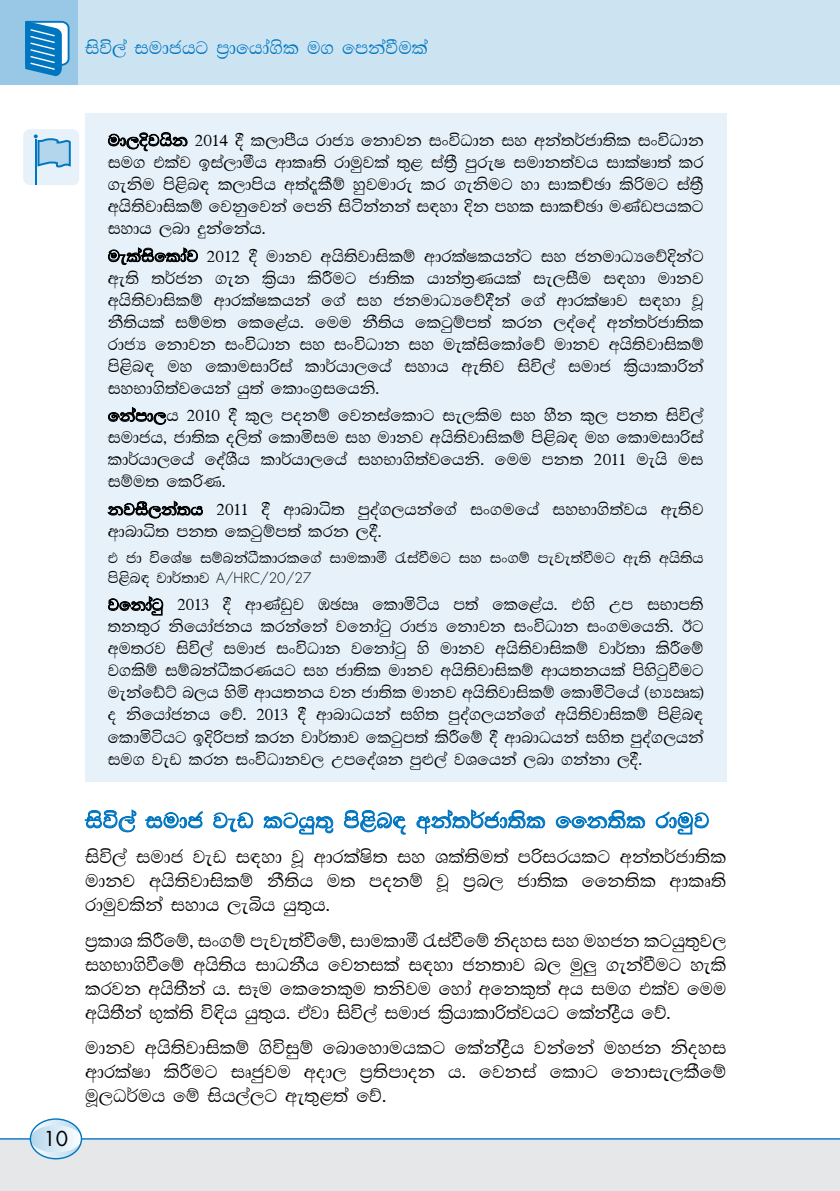
<style>
.page{position:relative;width:840px;height:1191px;background:#fff}
.page>*{position:absolute;margin:0;border:0;box-sizing:border-box;transform-origin:0 0}
.t1{font:26px "FM Abhaya";color:#0076c0}
.t2{font:22px/24px "FM Abhaya";letter-spacing:-.01em;color:#000}
.t3{font:22px/24px "FM Abhaya";letter-spacing:-.01em;color:#000;scale:.96 1}
.t4{font:22px "FM Abhaya";letter-spacing:-.005em;color:#0076c0}
.t5{font:20px/22px "FM Abhaya";letter-spacing:-.005em;color:#000}
.t6{font:20px/22px "FM Abhaya";letter-spacing:-.005em;color:#000;scale:.96 1}
.t7{font:20px "Futura";color:#000}
.t8{font:18px/20px "FM Abhaya";letter-spacing:-.005em;color:#000}
.s1{font-family:"Futura";font-weight:300;font-size:14px}
</style>
<div class="page">
<div style="left:0;top:1139px;width:839px;height:52px;background:#e6e7e8"></div>
<hr style="left:0;top:1138px;width:839px;height:1px;background:#0076c0">
<svg style="left:30px;top:1120px;width:51px;height:38px"></svg>
<div style="left:30px;top:1118px;width:52px;height:41px;border:1px solid #0076c0;border-radius:50%"></div>
<div style="left:0;top:0;width:839px;height:85px;background:#cce4f2"></div>
<div style="left:0;top:0;width:77px;height:85px;background:#99c8e6"></div>
<svg style="left:25px;top:20px;width:45px;height:56px;background:#479cd1"></svg>
<div style="left:85px;top:113px;width:641px;height:668px;background:#e6f1f9"></div>
<svg style="left:108px;top:132px;width:79px;height:20px"></svg>
<svg style="left:108px;top:247px;width:90px;height:19px"></svg>
<svg style="left:108px;top:407px;width:58px;height:18px"></svg>
<svg style="left:107px;top:500px;width:96px;height:18px"></svg>
<svg style="left:108px;top:596px;width:55px;height:19px"></svg>
<svg style="left:84px;top:809px;width:53px;height:23px"></svg>
<svg style="left:145px;top:811px;width:58px;height:17px"></svg>
<svg style="left:213px;top:812px;width:40px;height:20px"></svg>
<svg style="left:263px;top:812px;width:70px;height:23px"></svg>
<svg style="left:344px;top:809px;width:62px;height:26px"></svg>
<svg style="left:416px;top:809px;width:129px;height:25px"></svg>
<svg style="left:555px;top:809px;width:90px;height:20px"></svg>
<svg style="left:655px;top:811px;width:53px;height:23px"></svg>
<div style="left:23px;top:129px;width:56px;height:56px;background:#e6f1f9;border-radius:7px"></div>
<hr style="left:35px;top:139px;width:2px;height:46px;background:#0076c0">
<svg style="left:34px;top:134px;width:37px;height:34px"></svg>
<p class="t4" style="left:85px;top:37px;width:344px">isú,a iudchg m%dfhda.sl u. fmkaùula</p>
<p class="t7" style="left:44px;top:1125px;width:26px">10</p>
<p class="t5" style="left:108px;top:130px;width:608px">ud,Èjhsk 2014 § l,dmSh rdcH fkdjk ixúOdk iy wka;¾cd;sl ixúOdk iu. tlaj bia,dóh wdlD;srduqjla ;=&lt; ia;%SmqreI iudk;ajh idlaId;a lr .eksu ms&lt;sn| l,dmsh w;a±lSï yqjudre lr .eksug yd idlÉPd lsßug ia;%S whs;sjdislï fjkqfjka fmksisákakka i|yd Èk myl idlÉPd uKavmhlg iydh ,nd ÿkafkah'</p>
<p class="t5" style="left:108px;top:245px;width:608px">uelaisfldaj 2012 § udkj whs;sjdislï wdrlaIlhkag iy ckudOHfõÈkag we;s ;¾ck .ek l%shd lsÍug cd;sl hdka;%Khla ie,iSu i|yd udkj whs;sjdislï wdrlaIlhka f.a iy ckudOHfõ§ka f.a wdrlaIdj i|yd jQ kS;shla iïu; flf&lt;ah' fuu kS;sh flgqïm;a lrk ,oafoa wka;¾cd;sl rdcH fkdjk ixúOdk iy ixúOdk iy uelaisfldafõ udkj whs;sjdislï ms&lt;sn| uy flduidßia ld¾hd,fha iydh we;sj isú,a iudc l%shdldßka iyNd.s;ajfhka hq;a fldx.%ifhks'</p>
<p class="t5" style="left:108px;top:405px;width:597px;text-align:justify">fkamd,h 2010 § l=, mokï fjkiafldg ie,lsu iy ySk l=, mk; isú,a iudch" cd;sl o,s;a fldñiu iy udkj whs;sjdislï ms&lt;sn| uy flduidßia ld¾hd,fha foaYSh ld¾hd,fha iyNd.s;ajfhks' fuu mk; 2011 uehsui iïu; flßK'</p>
<p class="t5" style="left:108px;top:499px;width:597px">kjiS,ka;h 2011 § wdndê; mqoa.,hkaf.a ix.ufha iyNd.s;ajh we;sj wdndê; mk; flgqïm;a lrk ,§'</p>
<p class="t8" style="left:108px;top:548px;width:597px">t cd úfYaI iïnkaëldrlf.a iduldó /iaùug iy ix.ï meje;aùug we;swhs;sh ms&lt;sn| jd¾;dj <span class="s1">A/HRC/20/27</span></p>
<p class="t6" style="left:108px;top:594px;width:632px">jfkdagq 2013 § wdKavqj UPR fldñáh m;a flf&lt;ah' tys Wm iNdm;s ;k;=r ksfhdackh lrkafka jfkdagqrdcH fkdjk ixúOdk ix.ufhks' Bg wu;rj isú,a iudc ixúOdk jfkdagqysudkj whs;sjdislï jd¾;d lsÍfï j.lsï iïnkaëlrKhg iy cd;sl udkj whs;sjdislï wdh;khla msysgqùug uekafâÜ n,h ysñ wdh;kh jk cd;sl udkj whs;sjdislï fldñáfha ^NHRC&amp; o ksfhdackh fõ' 2013 § wdndOhka iys; mqoa.,hkaf.a whs;sjdislï ms&lt;sn| fldñáhg bÈßm;a lrk jd¾;dj flgqm;a lsÍfï § wdndOhka iys; mqoa.,hka iu. jev lrk ixúOdkj, WmfoaYk mq¿,a jYfhka ,nd .kakd ,§'</p>
<h1 class="t1" style="left:85px;top:807px;width:625px">isú,a iudc jev lghq;= ms&lt;sn| wka;¾cd;sl ffk;sl rduqj</h1>
<p class="t2" style="left:85px;top:845px;width:654px">isú,a iudc jev i|yd jQwdrlaIs; iy Yla;su;a mßirhlg wka;¾cd;sl udkj whs;sjdislï kS;sh u; mokï jQm%n, cd;sl ffk;sl wdlD;s rduqjlska iydh ,eìh hq;=h'</p>
<p class="t3" style="left:85px;top:928px;width:681px">m%ldY lsÍfï" ix.ï meje;aùfï" iduldó /iaùfï ksoyi iy uyck lghq;=j, iyNd.sùfï whs;sh idOkSh fjkila i|yd ck;dj n, uq¨ .ekaùug yels lrjk whs;Ska h' iEu flfkl=u ;ksju fyda wfkl=;a wh iu. tlaj fuu whs;Ska N=la;sú¢h hq;=h' tajd isú,a iudc ls%hdldß;ajhg flakaøSh fõ'</p>
<p class="t2" style="left:85px;top:1036px;width:642px;text-align:justify">udkj whs;sjdislï .súiqï fndfyduhlg flakaøSh jkafka uyck ksoyi wdrlaId lsÍug iDcqju wod, m%;smdok h' fjkia fldg fkdie,lSfï uQ,O¾uh fï ish,a,g we;=&lt;;a fõ'</p>
</div>
